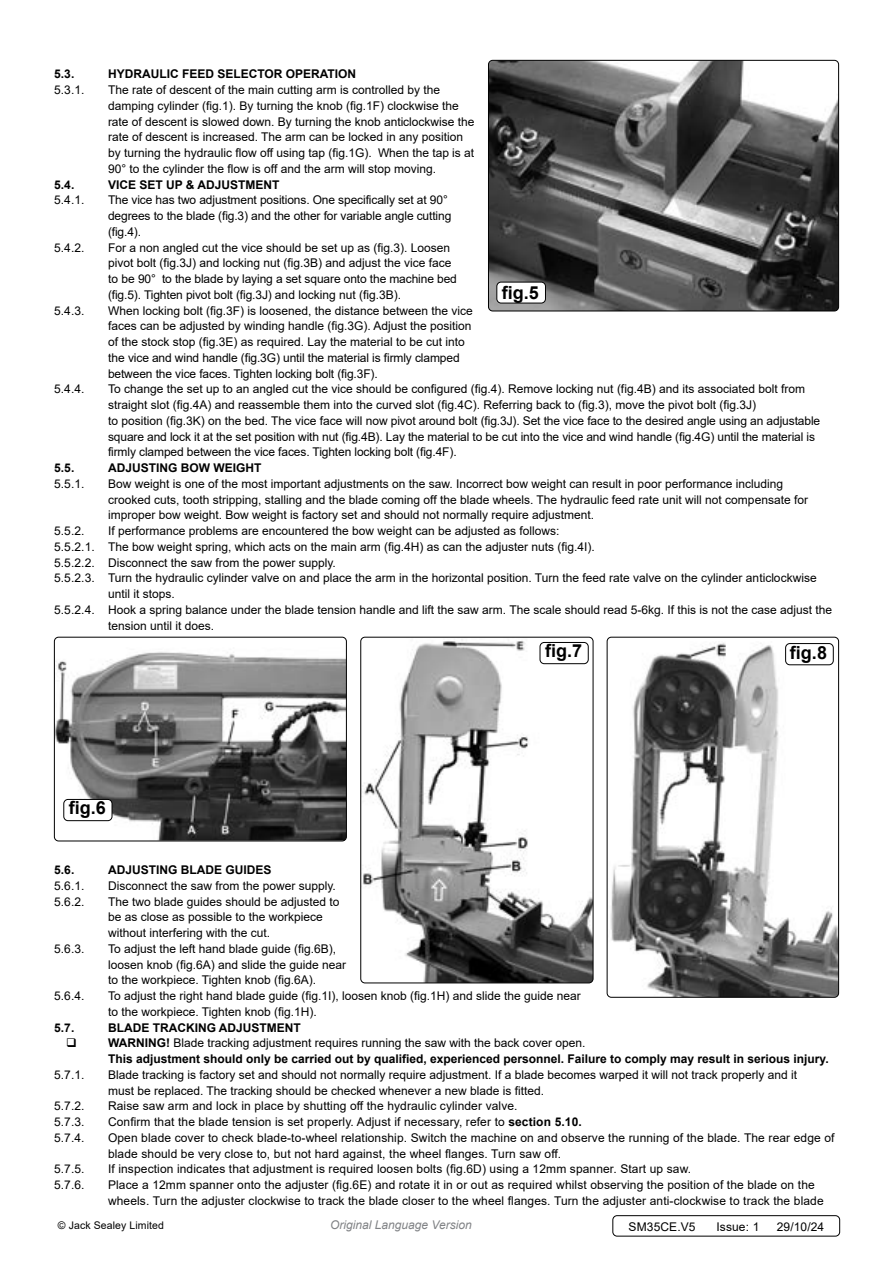
<style>
.page{position:relative;width:893px;height:1263px;background:#fff}
.page>*{position:absolute;margin:0;border:0;box-sizing:border-box;transform-origin:0 0}
.t1{font:700 18px "Arial";color:#000}
.t2{font:12px/15.8px "Arial";color:#000}
.t3{font:700 12px/15.8px "Arial";color:#000}
.t4{font:italic 12px "Arial";color:#808285}
.t5{font:10.5px "Arial";letter-spacing:.01em;color:#000}
.s1{font-weight:400}
.s2{font-weight:700}
</style>
<div class="page">
<img style="left:488px;top:60px;width:351px;height:251px">
<div style="left:488px;top:60px;width:351px;height:251px;border:1px solid #000;border-radius:4px"></div>
<div style="left:497px;top:282px;width:48px;height:21px;background:#fff;border-radius:4px"></div>
<div style="left:496px;top:282px;width:50px;height:21px;border:1px solid #000;border-radius:4px"></div>
<img style="left:54px;top:652px;width:291px;height:188px">
<div style="left:54px;top:637px;width:293px;height:204px;border:1px solid #000;border-radius:4px"></div>
<img style="left:361px;top:637px;width:232px;height:346px">
<div style="left:360px;top:637px;width:233px;height:346px;border:1px solid #000;border-radius:4px"></div>
<div style="left:540px;top:642px;width:48px;height:22px;background:#fff;border-radius:4px"></div>
<div style="left:540px;top:642px;width:49px;height:22px;border:1px solid #000;border-radius:4px"></div>
<img style="left:607px;top:643px;width:230px;height:354px">
<div style="left:607px;top:637px;width:232px;height:361px;border:1px solid #000;border-radius:4px"></div>
<div style="left:786px;top:643px;width:47px;height:22px;background:#fff;border-radius:4px"></div>
<div style="left:785px;top:643px;width:49px;height:22px;border:1px solid #000;border-radius:4px"></div>
<div style="left:64px;top:799px;width:48px;height:22px;background:#fff;border-radius:4px"></div>
<div style="left:63px;top:799px;width:49px;height:22px;border:1px solid #000;border-radius:4px"></div>
<div style="left:612px;top:1215px;width:228px;height:21px;border:1px solid #000;border-radius:4px"></div>
<p class="t3" style="left:54px;top:67px;width:22px">5.3.</p>
<p class="t3" style="left:108px;top:67px;width:250px">HYDRAULIC FEED SELECTOR OPERATION</p>
<p class="t2" style="left:54px;top:82px;width:32px">5.3.1.</p>
<p class="t2" style="left:108px;top:82px;width:368px">The rate of descent of the main cutting arm is controlled by the damping cylinder (fig.1). By turning the knob (fig.1F) clockwise the rate of descent is slowed down. By turning the knob anticlockwise the rate of descent is increased. The arm can be locked in any position by turning the hydraulic flow off using tap (fig.1G). When the tap is at 90° to the cylinder the flow is off and the arm will stop moving.</p>
<p class="t3" style="left:54px;top:177px;width:22px">5.4.</p>
<p class="t3" style="left:108px;top:177px;width:173px">VICE SET UP &amp; ADJUSTMENT</p>
<p class="t2" style="left:54px;top:192px;width:32px">5.4.1.</p>
<p class="t2" style="left:108px;top:192px;width:345px">The vice has two adjustment positions. One specifically set at 90° degrees to the blade (fig.3) and the other for variable angle cutting (fig.4).</p>
<p class="t2" style="left:54px;top:240px;width:32px">5.4.2.</p>
<p class="t2" style="left:108px;top:240px;width:350px">For a non angled cut the vice should be set up as (fig.3). Loosen pivot bolt (fig.3J) and locking nut (fig.3B) and adjust the vice face to be 90° to the blade by laying a set square onto the machine bed (fig.5). Tighten pivot bolt (fig.3J) and locking nut (fig.3B).</p>
<p class="t2" style="left:54px;top:302px;width:32px">5.4.3.</p>
<p class="t2" style="left:108px;top:302px;width:366px">When locking bolt (fig.3F) is loosened, the distance between the vice faces can be adjusted by winding handle (fig.3G). Adjust the position of the stock stop (fig.3E) as required. Lay the material to be cut into the vice and wind handle (fig.3G) until the material is firmly clamped between the vice faces. Tighten locking bolt (fig.3F).</p>
<p class="t2" style="left:54px;top:381px;width:32px">5.4.4.</p>
<p class="t2" style="left:108px;top:381px;width:714px">To change the set up to an angled cut the vice should be configured (fig.4). Remove locking nut (fig.4B) and its associated bolt from straight slot (fig.4A) and reassemble them into the curved slot (fig.4C). Referring back to (fig.3), move the pivot bolt (fig.3J)<br>to position (fig.3K) on the bed. The vice face will now pivot around bolt (fig.3J). Set the vice face to the desired angle using an adjustable square and lock it at the set position with nut (fig.4B). Lay the material to be cut into the vice and wind handle (fig.4G) until the material is firmly clamped between the vice faces. Tighten locking bolt (fig.4F).</p>
<p class="t3" style="left:54px;top:460px;width:22px">5.5.</p>
<p class="t3" style="left:108px;top:460px;width:155px">ADJUSTING BOW WEIGHT</p>
<p class="t2" style="left:54px;top:476px;width:32px">5.5.1.</p>
<p class="t2" style="left:108px;top:476px;width:701px">Bow weight is one of the most important adjustments on the saw. Incorrect bow weight can result in poor performance including crooked cuts, tooth stripping, stalling and the blade coming off the blade wheels. The hydraulic feed rate unit will not compensate for improper bow weight. Bow weight is factory set and should not normally require adjustment.</p>
<p class="t2" style="left:54px;top:523px;width:32px">5.5.2.</p>
<p class="t2" style="left:108px;top:523px;width:453px">If performance problems are encountered the bow weight can be adjusted as follows:</p>
<p class="t2" style="left:54px;top:539px;width:542px">5.5.2.1. The bow weight spring, which acts on the main arm (fig.4H) as can the adjuster nuts (fig.4I).</p>
<p class="t2" style="left:54px;top:554px;width:283px">5.5.2.2. Disconnect the saw from the power supply.</p>
<p class="t2" style="left:54px;top:570px;width:764px">5.5.2.3. Turn the hydraulic cylinder valve on and place the arm in the horizontal position. Turn the feed rate valve on the cylinder anticlockwise</p>
<p class="t2" style="left:108px;top:586px;width:68px">until it stops.</p>
<p class="t2" style="left:54px;top:602px;width:780px">5.5.2.4. Hook a spring balance under the blade tension handle and lift the saw arm. The scale should read 5-6kg. If this is not the case adjust the</p>
<p class="t2" style="left:108px;top:617px;width:108px">tension until it does.</p>
<h1 class="t1" style="left:502px;top:280px;width:39px">fig.5</h1>
<h1 class="t1" style="left:69px;top:795px;width:39px">fig.6</h1>
<h1 class="t1" style="left:545px;top:638px;width:39px">fig.7</h1>
<h1 class="t1" style="left:790px;top:639px;width:39px">fig.8</h1>
<p class="t3" style="left:54px;top:862px;width:22px">5.6.</p>
<p class="t3" style="left:108px;top:862px;width:165px">ADJUSTING BLADE GUIDES</p>
<p class="t2" style="left:54px;top:878px;width:32px">5.6.1.</p>
<p class="t2" style="left:108px;top:878px;width:229px">Disconnect the saw from the power supply.</p>
<p class="t2" style="left:54px;top:893px;width:32px">5.6.2.</p>
<p class="t2" style="left:108px;top:893px;width:233px">The two blade guides should be adjusted to be as close as possible to the workpiece without interfering with the cut.</p>
<p class="t2" style="left:54px;top:941px;width:32px">5.6.3.</p>
<p class="t2" style="left:108px;top:941px;width:240px">To adjust the left hand blade guide (fig.6B), loosen knob (fig.6A) and slide the guide near to the workpiece. Tighten knob (fig.6A).</p>
<p class="t2" style="left:54px;top:988px;width:32px">5.6.4.</p>
<p class="t2" style="left:108px;top:988px;width:474px">To adjust the right hand blade guide (fig.1I), loosen knob (fig.1H) and slide the guide near to the workpiece. Tighten knob (fig.1H).</p>
<p class="t3" style="left:54px;top:1020px;width:22px">5.7.</p>
<p class="t3" style="left:108px;top:1020px;width:722px">BLADE TRACKING ADJUSTMENT<br>WARNING! <span class="s1">Blade tracking adjustment requires running the saw with the back cover open.<br></span>This adjustment should only be carried out by qualified, experienced personnel. Failure to comply may result in serious injury.</p>
<p class="t2" style="left:54px;top:1067px;width:32px">5.7.1.</p>
<p class="t2" style="left:108px;top:1067px;width:690px">Blade tracking is factory set and should not normally require adjustment. If a blade becomes warped it will not track properly and it must be replaced. The tracking should be checked whenever a new blade is fitted.</p>
<p class="t2" style="left:54px;top:1098px;width:32px">5.7.2.</p>
<p class="t2" style="left:108px;top:1098px;width:411px">Raise saw arm and lock in place by shutting off the hydraulic cylinder valve.</p>
<p class="t2" style="left:54px;top:1114px;width:32px">5.7.3.</p>
<p class="t2" style="left:108px;top:1114px;width:475px">Confirm that the blade tension is set properly. Adjust if necessary, refer to <span class="s2">section 5.10.</span></p>
<p class="t2" style="left:54px;top:1130px;width:32px">5.7.4.</p>
<p class="t2" style="left:108px;top:1130px;width:728px">Open blade cover to check blade-to-wheel relationship. Switch the machine on and observe the running of the blade. The rear edge of blade should be very close to, but not hard against, the wheel flanges. Turn saw off.</p>
<p class="t2" style="left:54px;top:1161px;width:32px">5.7.5.</p>
<p class="t2" style="left:108px;top:1161px;width:585px">If inspection indicates that adjustment is required loosen bolts (fig.6D) using a 12mm spanner. Start up saw.</p>
<p class="t2" style="left:54px;top:1177px;width:32px">5.7.6.</p>
<p class="t2" style="left:108px;top:1177px;width:717px">Place a 12mm spanner onto the adjuster (fig.6E) and rotate it in or out as required whilst observing the position of the blade on the wheels. Turn the adjuster clockwise to track the blade closer to the wheel flanges. Turn the adjuster anti-clockwise to track the blade</p>
<p class="t5" style="left:58px;top:1218px;width:108px">© Jack Sealey Limited</p>
<p class="t4" style="left:330px;top:1217px;width:143px">Original Language Version</p>
<p class="t2" style="left:628px;top:1218px;width:69px">SM35CE.V5</p>
<p class="t2" style="left:716px;top:1218px;width:44px">Issue: 1</p>
<p class="t2" style="left:777px;top:1218px;width:49px">29/10/24</p>
</div>
